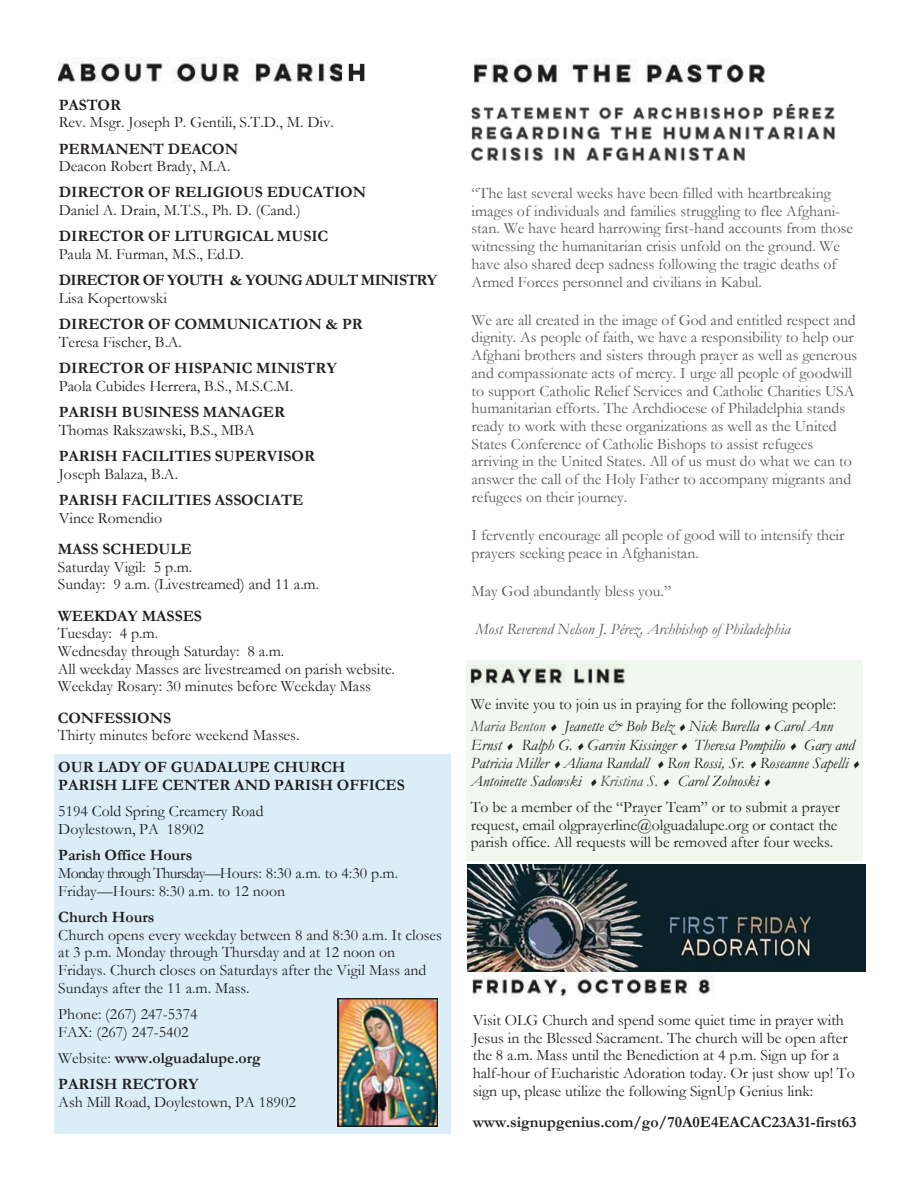
<style>
.page{position:relative;width:918px;height:1188px;background:#fff}
.page>*{position:absolute;margin:0;border:0;box-sizing:border-box;transform-origin:0 0}
.t1{font:15.9px/17.7px "Garamond";color:#231f20}
.t2{font:15.9px/17.7px "Garamond";color:#57585a}
.t3{font:700 15.9px/17.9px "Garamond";letter-spacing:-.005em;color:#231f20}
.t4{font:italic 15.9px/17.9px "Garamond";color:#231f20}
.t5{font:italic 15.9px "Garamond";color:#57585a}
.t6{font:700 15.9px "Garamond";letter-spacing:-.045em;color:#231f20}
.t7{font:italic 12px "Calibri";color:#231f20}
.s1{font-weight:400}
.s2{font-style:italic;color:#474849}
.s3{font-style:italic}
.s4{color:#474849}
</style>
<div class="page">
<div style="left:54px;top:755px;width:397px;height:379px;background:#dbeef8"></div>
<img style="left:58px;top:58px;width:307px;height:26px">
<img style="left:338px;top:998px;width:100px;height:128px">
<img style="left:474px;top:59px;width:291px;height:26px">
<div style="left:466px;top:661px;width:397px;height:200px;background:#f1f8ee"></div>
<img style="left:471px;top:665px;width:154px;height:22px">
<img style="left:471px;top:104px;width:364px;height:16px">
<img style="left:471px;top:126px;width:365px;height:14px">
<img style="left:471px;top:147px;width:274px;height:15px">
<img style="left:473px;top:976px;width:241px;height:22px">
<img style="left:467px;top:865px;width:398px;height:106px">
<p class="t3" style="left:59px;top:96px;width:64px">PASTOR</p>
<p class="t1" style="left:59px;top:114px;width:277px">Rev. Msgr. Joseph P. Gentili, S.T.D., M. Div.</p>
<p class="t3" style="left:59px;top:140px;width:181px">PERMANENT DEACON</p>
<p class="t1" style="left:59px;top:158px;width:173px">Deacon Robert Brady, M.A.</p>
<p class="t3" style="left:59px;top:184px;width:309px">DIRECTOR OF RELIGIOUS EDUCATION</p>
<p class="t1" style="left:59px;top:202px;width:244px">Daniel A. Drain, M.T.S., Ph. D. (Cand.)</p>
<p class="t3" style="left:59px;top:228px;width:271px">DIRECTOR OF LITURGICAL MUSIC</p>
<p class="t1" style="left:59px;top:245px;width:187px">Paula M. Furman, M.S., Ed.D.</p>
<p class="t6" style="left:59px;top:271px;width:380px">DIRECTOR OF YOUTH &amp; YOUNG ADULT MINISTRY</p>
<p class="t1" style="left:59px;top:289px;width:110px">Lisa Kopertowski</p>
<p class="t3" style="left:59px;top:315px;width:306px">DIRECTOR OF COMMUNICATION &amp; PR</p>
<p class="t1" style="left:59px;top:333px;width:125px">Teresa Fischer, B.A.</p>
<p class="t3" style="left:59px;top:359px;width:280px">DIRECTOR OF HISPANIC MINISTRY</p>
<p class="t1" style="left:59px;top:377px;width:236px">Paola Cubides Herrera, B.S., M.S.C.M.</p>
<p class="t3" style="left:59px;top:403px;width:228px">PARISH BUSINESS MANAGER</p>
<p class="t1" style="left:59px;top:421px;width:198px">Thomas Rakszawski, B.S., MBA</p>
<p class="t3" style="left:59px;top:447px;width:258px">PARISH FACILITIES SUPERVISOR</p>
<p class="t1" style="left:59px;top:465px;width:121px">Joseph Balaza, B.A.</p>
<p class="t3" style="left:59px;top:492px;width:246px">PARISH FACILITIES ASSOCIATE</p>
<p class="t1" style="left:59px;top:509px;width:105px">Vince Romendio</p>
<p class="t3" style="left:58px;top:540px;width:135px">MASS SCHEDULE</p>
<p class="t1" style="left:58px;top:558px;width:263px">Saturday Vigil: 5 p.m.<br>Sunday: 9 a.m. (Livestreamed) and 11 a.m.</p>
<p class="t3" style="left:58px;top:607px;width:146px">WEEKDAY MASSES</p>
<p class="t1" style="left:58px;top:625px;width:339px">Tuesday: 4 p.m.<br>Wednesday through Saturday: 8 a.m.<br>All weekday Masses are livestreamed on parish website.<br>Weekday Rosary: 30 minutes before Weekday Mass</p>
<p class="t3" style="left:58px;top:709px;width:115px">CONFESSIONS</p>
<p class="t1" style="left:58px;top:727px;width:243px">Thirty minutes before weekend Masses.</p>
<p class="t3" style="left:58px;top:759px;width:348px">OUR LADY OF GUADALUPE CHURCH<br>PARISH LIFE CENTER AND PARISH OFFICES</p>
<p class="t1" style="left:58px;top:803px;width:207px">5194 Cold Spring Creamery Road<br>Doylestown, PA 18902</p>
<p class="t3" style="left:58px;top:847px;width:136px">Parish Office Hours</p>
<p class="t1" style="left:58px;top:864px;width:341px">Monday through Thursday—Hours: 8:30 a.m. to 4:30 p.m.<br>Friday—Hours: 8:30 a.m. to 12 noon</p>
<p class="t3" style="left:58px;top:908px;width:97px">Church Hours</p>
<p class="t1" style="left:58px;top:926px;width:385px">Church opens every weekday between 8 and 8:30 a.m. It closes at 3 p.m. Monday through Thursday and at 12 noon on Fridays. Church closes on Saturdays after the Vigil Mass and Sundays after the 11 a.m. Mass.</p>
<p class="t1" style="left:58px;top:1005px;width:141px">Phone: (267) 247-5374<br>FAX: (267) 247-5402</p>
<p class="t3" style="left:58px;top:1045px;width:204px;line-height:26.1px"><span class="s1">Website:</span> www.olguadalupe.org<br>PARISH RECTORY</p>
<p class="t1" style="left:58px;top:1093px;width:239px">Ash Mill Road, Doylestown, PA 18902</p>
<p class="t2" style="left:471px;top:184px;width:383px">“The last several weeks have been filled with heartbreaking images of individuals and families struggling to flee Afghani&shy;stan. We have heard harrowing first-hand accounts from those witnessing the humanitarian crisis unfold on the ground. We have also shared deep sadness following the tragic deaths of Armed Forces personnel and civilians in Kabul.</p>
<p class="t2" style="left:471px;top:311px;width:387px">We are all created in the image of God and entitled respect and dignity. As people of faith, we have a responsibility to help our Afghani brothers and sisters through prayer as well as generous and compassionate acts of mercy. I urge all people of goodwill to support Catholic Relief Services and Catholic Charities USA humanitarian efforts. The Archdiocese of Philadelphia stands ready to work with these organizations as well as the United States Conference of Catholic Bishops to assist refugees arriving in the United States. All of us must do what we can to answer the call of the Holy Father to accompany migrants and refugees on their journey.</p>
<p class="t2" style="left:471px;top:526px;width:374px">I fervently encourage all people of good will to intensify their prayers seeking peace in Afghanistan.</p>
<p class="t2" style="left:471px;top:582px;width:201px">May God abundantly bless you.”</p>
<p class="t5" style="left:475px;top:620px;width:317px">Most Reverend Nelson J. Pérez, Archbishop of Philadelphia</p>
<p class="t1" style="left:471px;top:693px;width:367px;line-height:22.6px">We invite you to join us in praying for the following people:<br><span class="s2">Maria Benton</span> <span class="s3">Jeanette &amp; Bob Belz Nick Burella Carol Ann</span></p>
<p class="t4" style="left:471px;top:736px;width:385px">Ernst Ralph G. Garvin Kissinger Theresa Pompilio Gary and<br>Patricia Miller Aliana Randall Ron Rossi, Sr. Roseanne Sapelli<br>Antoinette Sadowski <span class="s4">Kristina S.</span> Carol Zolnoski</p>
<p class="t1" style="left:471px;top:798px;width:370px">To be a member of the “Prayer Team” or to submit a prayer request, email olgprayerline@olguadalupe.org or contact the parish office. All requests will be removed after four weeks.</p>
<p class="t1" style="left:473px;top:1011px;width:384px">Visit OLG Church and spend some quiet time in prayer with Jesus in the Blessed Sacrament. The church will be open after the 8 a.m. Mass until the Benediction at 4 p.m. Sign up for a half-hour of Eucharistic Adoration today. Or just show up! To sign up, please utilize the following SignUp Genius link:</p>
<p class="t3" style="left:473px;top:1113px;width:385px">www.signupgenius.com/go/70A0E4EACAC23A31-first63</p>
<p class="t7" style="left:796px;top:1115px;width:62px">Page 2 - 131</p>
</div>
